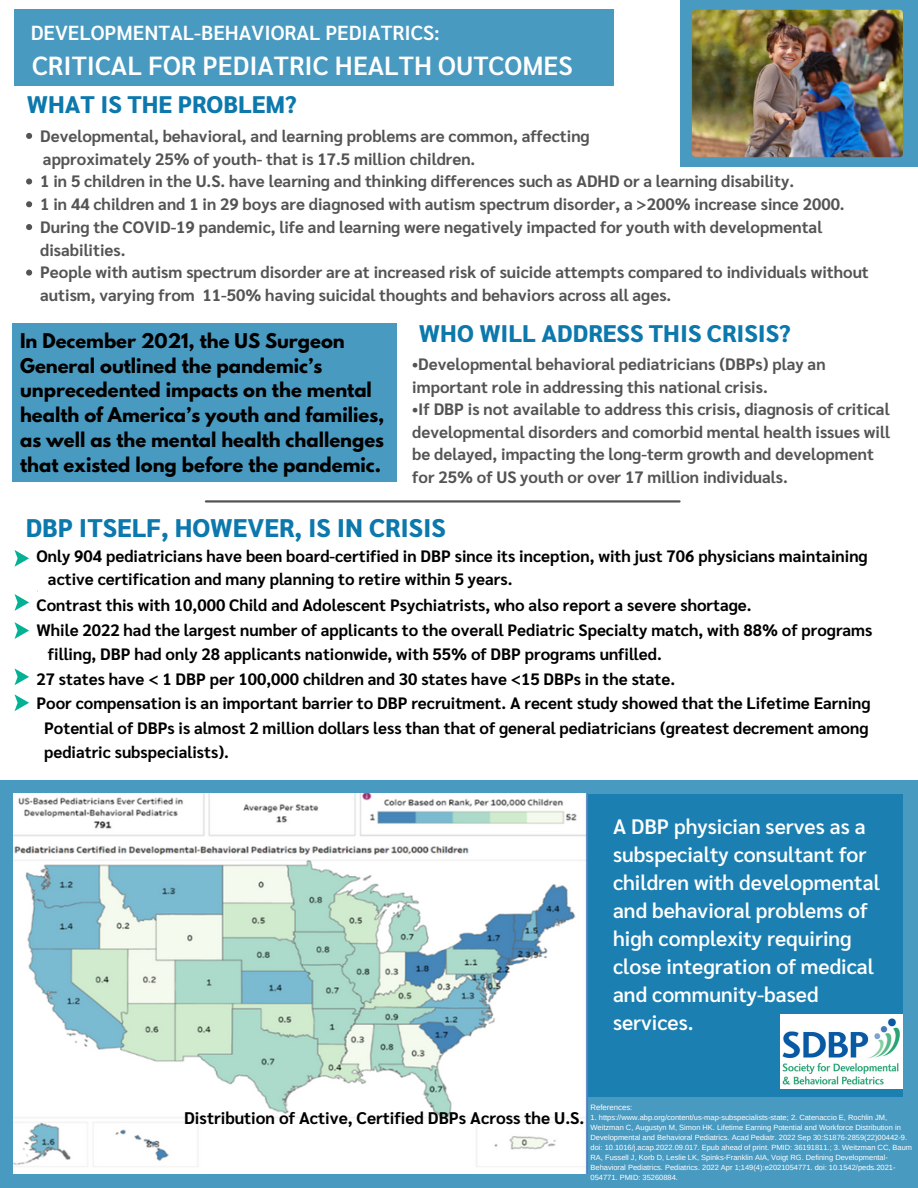
<style>
.page{position:relative;width:918px;height:1188px;background:#fff}
.page>*{position:absolute;margin:0;border:0;box-sizing:border-box;transform-origin:0 0}
.t1{font:600 26.25px "Sarabun";color:#fff}
.t2{font:800 25.5px "Sarabun";color:#0c78ac}
.t3{font:800 24px "Sarabun";color:#0c78ac}
.t4{font:600 20.85px/28.2px "Sarabun";color:#fff}
.t5{font:600 20.25px "Sarabun";color:#fff}
.t6{font:700 18px/24.8px "League Spartan";color:#000}
.t7{font:700 16.8px "Sarabun";color:#000}
.t8{font:700 16.5px/22.8px "Sarabun";color:#545454}
.t9{font:700 16.5px/23.5px "Sarabun";color:#000}
.t10{font:7.8px "Arimo";color:#fff}
.t11{font:7.5px/10.1px "Arimo";color:#fff}
</style>
<div class="page">
<div style="left:680px;top:0;width:238px;height:166px;background:linear-gradient(to right,#499ac1,#499ac1)"></div>
<img style="left:692px;top:10px;width:211px;height:147px;border-radius:4px">
<div style="left:14px;top:10px;width:600px;height:76px;background:#499ac1"></div>
<hr style="left:206px;top:500px;width:474px;height:3px;background:#545454">
<svg style="left:26px;top:133px;width:6px;height:6px"></svg>
<svg style="left:26px;top:178px;width:6px;height:7px"></svg>
<svg style="left:26px;top:201px;width:6px;height:6px"></svg>
<svg style="left:26px;top:224px;width:6px;height:6px"></svg>
<svg style="left:26px;top:270px;width:6px;height:6px"></svg>
<div style="left:12px;top:323px;width:385px;height:159px;background:#499ac1"></div>
<svg style="left:0;top:781px;width:918px;height:407px;background:#2f8bb8"></svg>
<img style="left:14px;top:794px;width:574px;height:379px">
<img style="left:780px;top:1014px;width:123px;height:75px">
<svg style="left:14px;top:550px;width:15px;height:17px"></svg>
<svg style="left:14px;top:594px;width:15px;height:17px"></svg>
<svg style="left:14px;top:622px;width:15px;height:17px"></svg>
<svg style="left:14px;top:668px;width:15px;height:17px"></svg>
<svg style="left:14px;top:694px;width:15px;height:17px"></svg>
<p class="t5" style="left:31px;top:18px;width:411px">DEVELOPMENTAL-BEHAVIORAL PEDIATRICS:</p>
<h1 class="t1" style="left:32px;top:47px;width:542px">CRITICAL FOR PEDIATRIC HEALTH OUTCOMES</h1>
<h3 class="t3" style="left:27px;top:87px;width:272px">WHAT IS THE PROBLEM?</h3>
<p class="t8" style="left:40px;top:124px;width:551px">Developmental, behavioral, and learning problems are common, affecting</p>
<p class="t8" style="left:40px;top:169px;width:830px">1 in 5 children in the U.S. have learning and thinking differences such as ADHD or a learning disability.<br>1 in 44 children and 1 in 29 boys are diagnosed with autism spectrum disorder, a &gt;200% increase since 2000.<br>During the COVID-19 pandemic, life and learning were negatively impacted for youth with developmental disabilities.<br>People with autism spectrum disorder are at increased risk of suicide attempts compared to individuals without autism, varying from 11-50% having suicidal thoughts and behaviors across all ages.</p>
<p class="t8" style="left:43px;top:146px;width:434px">approximately 25% of youth- that is 17.5 million children.</p>
<p class="t6" style="left:20px;top:331px;width:366px">In December 2021, the US Surgeon General outlined the pandemic’s unprecedented impacts on the mental health of America’s youth and families, as well as the mental health challenges that existed long before the pandemic.</p>
<h3 class="t3" style="left:419px;top:317px;width:373px">WHO WILL ADDRESS THIS CRISIS?</h3>
<p class="t8" style="left:412px;top:352px;width:415px">•Developmental behavioral pediatricians (DBPs) play an important role in addressing this national crisis.</p>
<p class="t8" style="left:412px;top:397px;width:479px">•If DBP is not available to address this crisis, diagnosis of critical developmental disorders and comorbid mental health issues will be delayed, impacting the long-term growth and development for 25% of US youth or over 17 million individuals.</p>
<h2 class="t2" style="left:26px;top:509px;width:422px">DBP ITSELF, HOWEVER, IS IN CRISIS</h2>
<p class="t9" style="left:48px;top:543px;width:821px;text-indent:-12px">Only 904 pediatricians have been board-certified in DBP since its inception, with just 706 physicians maintaining active certification and many planning to retire within 5 years.</p>
<p class="t9" style="left:36px;top:592px;width:717px">Contrast this with 10,000 Child and Adolescent Psychiatrists, who also report a severe shortage.</p>
<p class="t9" style="left:36px;top:617px;width:838px">While 2022 had the largest number of applicants to the overall Pediatric Specialty match, with 88% of programs</p>
<p class="t9" style="left:48px;top:641px;width:615px">filling, DBP had only 28 applicants nationwide, with 55% of DBP programs unfilled.</p>
<p class="t9" style="left:36px;top:666px;width:640px">27 states have &lt; 1 DBP per 100,000 children and 30 states have &lt;15 DBPs in the state.</p>
<p class="t9" style="left:36px;top:690px;width:836px">Poor compensation is an important barrier to DBP recruitment. A recent study showed that the Lifetime Earning</p>
<p class="t9" style="left:44px;top:715px;width:826px">Potential of DBPs is almost 2 million dollars less than that of general pediatricians (greatest decrement among</p>
<p class="t9" style="left:44px;top:739px;width:186px">pediatric subspecialists).</p>
<p class="t4" style="left:613px;top:811px;width:268px">A DBP physician serves as a subspecialty consultant for children with developmental and behavioral problems of high complexity requiring close integration of medical and community-based services.</p>
<p class="t10" style="left:591px;top:1103px;width:43px">References:</p>
<p class="t11" style="left:591px;top:1113px;width:323px">1. https://www.abp.org/content/us-map-subspecialists-state; 2. Catenaccio E, Rochlin JM, Weitzman C, Augustyn M, Simon HK. Lifetime Earning Potential and Workforce Distribution in Developmental and Behavioral Pediatrics. Acad Pediatr. 2022 Sep 30:S1876-2859(22)00442-9. doi: 10.1016/j.acap.2022.09.017. Epub ahead of print. PMID: 36191811.; 3. Weitzman CC, Baum RA, Fussell J, Korb D, Leslie LK, Spinks-Franklin AIA, Voigt RG. Defining Developmental-Behavioral Pediatrics. Pediatrics. 2022 Apr 1;149(4):e2021054771. doi: 10.1542/peds.2021- 054771. PMID: 35260884.</p>
<p class="t7" style="left:184px;top:1106px;width:402px">Distribution of Active, Certified DBPs Across the U.S.</p>
</div>
